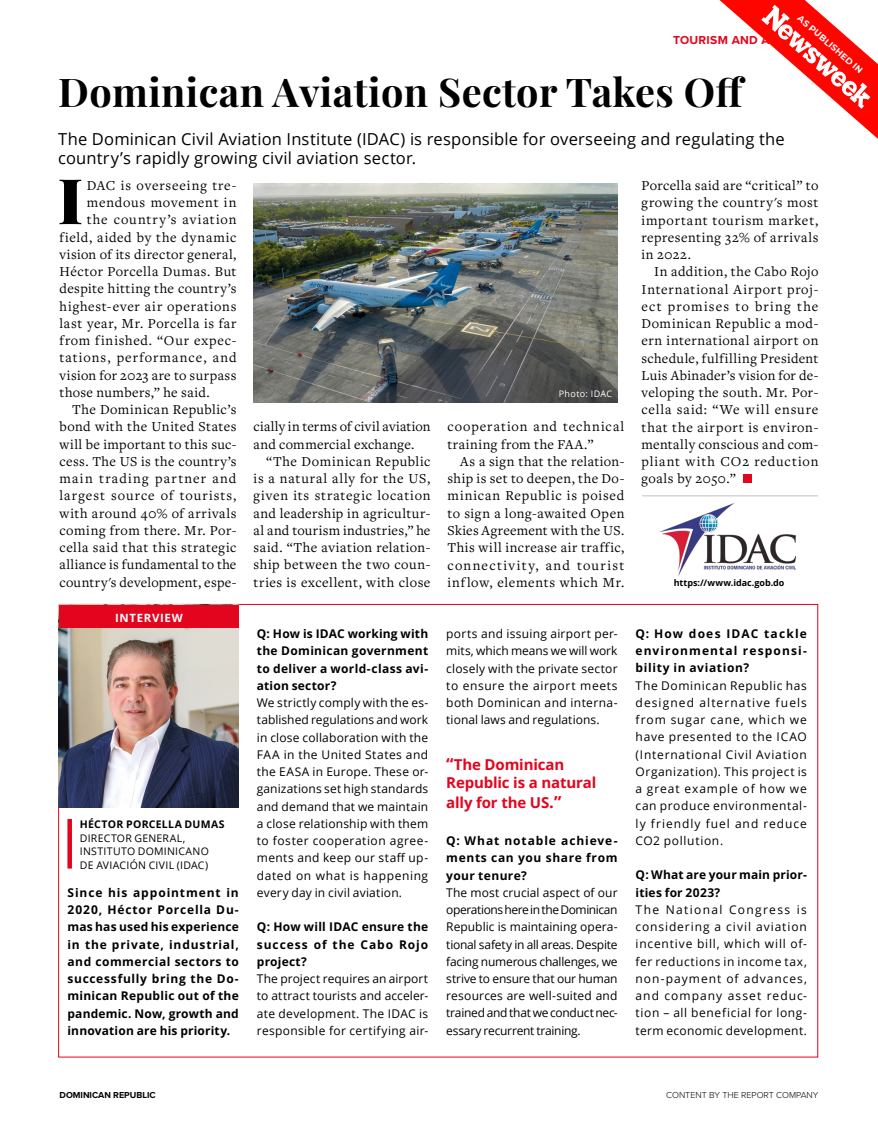
<style>
.page{position:relative;width:878px;height:1134px;background:#fff}
.page>*{position:absolute;margin:0;border:0;box-sizing:border-box;transform-origin:0 0}
.t1{font:900 62.85px "Playfair Display";color:#000}
.t2{font:700 39.6px "Playfair Display";letter-spacing:.01em;color:#000}
.t3{font:16.5px/19.5px "Open Sans";letter-spacing:.01em;color:#000}
.t4{font:700 15px/18px "Open Sans";letter-spacing:-.01em;color:#e3051e}
.t5{font:14.25px/17.2px "Freight Text Pro";letter-spacing:.045em;color:#000;text-align:justify}
.t6{font:14.25px "Freight Text Pro";letter-spacing:.025em;color:#000}
.t7{font:14.25px/17.2px "Freight Text Pro";letter-spacing:.02em;color:#000}
.t8{font:14.25px "Freight Text Pro";letter-spacing:.01em;color:#000}
.t9{font:14.25px "Freight Text Pro";letter-spacing:.07em;color:#000}
.t10{font:14.25px "Freight Text Pro";letter-spacing:.075em;color:#000}
.t11{font:14.25px "Freight Text Pro";letter-spacing:.085em;color:#000}
.t12{font:14.25px "Freight Text Pro";letter-spacing:.065em;color:#000}
.t13{font:12px/17.2px "Open Sans";letter-spacing:.03em;color:#000;text-align:justify}
.t14{font:700 12px/17.2px "Open Sans";letter-spacing:.03em;color:#000;text-align:justify}
.t15{font:700 12px "Proxima Nova";letter-spacing:.025em;color:#e3051e}
.t16{font:700 11.4px "Open Sans";letter-spacing:.06em;color:#fff}
.t17{font:10.5px/13.5px "Open Sans";letter-spacing:.025em;color:#000}
.t18{font:700 10.5px "Open Sans";letter-spacing:.025em;color:#000}
.t19{font:300 9px "Proxima Nova";color:#000}
.t20{font:700 9px "Open Sans";letter-spacing:-.005em;color:#000}
.t21{font:700 9px "Proxima Nova";color:#000}
.t22{font:9px "Open Sans";letter-spacing:.04em;color:#fff}
.t23{font:700 8.7px "Montserrat";color:#fff}
.s1{font-size:16.5px}
</style>
<div class="page">
<div style="left:742px;top:474px;width:9px;height:9px;background:#e3051e"></div>
<img style="left:59px;top:628px;width:180px;height:180px">
<div style="left:67px;top:819px;width:5px;height:50px;background:#e3051e"></div>
<div style="left:59px;top:605px;width:180px;height:23px;background:#e3051e"></div>
<img style="left:254px;top:184px;width:363px;height:219px">
<hr style="left:642px;top:495px;width:176px;height:1px;background:#c0c2c1">
<img style="left:643px;top:496px;width:168px;height:81px">
<svg style="left:719px;top:0;width:159px;height:139px"></svg>
<p class="t23" style="left:802px;top:12px;width:85px;rotate:41deg">AS PUBLISHED IN</p>
<p class="t15" style="left:673px;top:31px;width:147px">TOURISM AND AVIATION</p>
<h2 class="t2" style="left:58px;top:61px;width:688px">Dominican Aviation Sector Takes Off</h2>
<h3 class="t3" style="left:58px;top:129px;width:728px">The Dominican Civil Aviation Institute (IDAC) is responsible for overseeing and regulating the country’s rapidly growing civil aviation sector.</h3>
<h1 class="t1" style="left:58px;top:151px;width:27px">I</h1>
<p class="t5" style="left:87px;top:176px;width:151px">DAC is overseeing tre-</p>
<p class="t5" style="left:87px;top:193px;width:151px">mendous movement in</p>
<p class="t12" style="left:87px;top:210px;width:151px">the country’s aviation</p>
<p class="t5" style="left:60px;top:228px;width:178px">field, aided by the dynamic</p>
<p class="t6" style="left:60px;top:245px;width:178px">vision of its director general,</p>
<p class="t5" style="left:60px;top:262px;width:178px">Héctor Porcella Dumas. But</p>
<p class="t5" style="left:60px;top:280px;width:178px">despite hitting the country’s</p>
<p class="t5" style="left:60px;top:297px;width:178px">highest-ever air operations</p>
<p class="t5" style="left:60px;top:314px;width:178px">last year, Mr. Porcella is far</p>
<p class="t5" style="left:60px;top:331px;width:178px">from finished. “Our expec-</p>
<p class="t10" style="left:60px;top:348px;width:178px">tations, performance, and</p>
<p class="t6" style="left:60px;top:366px;width:178px">vision for 2023 are to surpass</p>
<p class="t6" style="left:60px;top:383px;width:152px">those numbers,” he said.</p>
<p class="t5" style="left:72px;top:400px;width:166px">The Dominican Republic’s</p>
<p class="t5" style="left:60px;top:418px;width:178px">bond with the United States</p>
<p class="t6" style="left:60px;top:435px;width:178px">will be important to this suc-</p>
<p class="t6" style="left:60px;top:452px;width:178px">cess. The US is the country’s</p>
<p class="t11" style="left:60px;top:469px;width:178px">main trading partner and</p>
<p class="t9" style="left:60px;top:486px;width:178px">largest source of tourists,</p>
<p class="t5" style="left:60px;top:504px;width:178px">with around 40% of arrivals</p>
<p class="t5" style="left:60px;top:521px;width:178px">coming from there. Mr. Por-</p>
<p class="t5" style="left:60px;top:538px;width:178px">cella said that this strategic</p>
<p class="t7" style="left:60px;top:556px;width:178px">alliance is fundamental to the</p>
<p class="t8" style="left:60px;top:573px;width:178px">country's development, espe-</p>
<p class="t16" style="left:115px;top:610px;width:69px">INTERVIEW</p>
<p class="t18" style="left:80px;top:817px;width:146px">HÉCTOR PORCELLA DUMAS</p>
<p class="t17" style="left:80px;top:831px;width:131px">DIRECTOR GENERAL,<br>INSTITUTO DOMINICANO<br>DE AVIACIÓN CIVIL (IDAC)</p>
<p class="t14" style="left:67px;top:884px;width:173px">Since his appointment in 2020, Héctor Porcella Du&shy;mas has used his experience in the private, industrial, and commercial sectors to successfully bring the Do&shy;minican Republic out of the pandemic. Now, growth and innovation are his priority.</p>
<p class="t7" style="left:253px;top:418px;width:178px">cially in terms of civil aviation and commercial exchange.</p>
<p class="t5" style="left:253px;top:452px;width:178px;text-indent:13px">“The Dominican Republic is a natural ally for the US, given its strategic location and leadership in agricultur&shy;al and tourism industries,” he said. “The aviation relation&shy;ship between the two coun&shy;tries is excellent, with close</p>
<p class="t14" style="left:257px;top:625px;width:173px">Q: How is IDAC working with the Dominican government to deliver a world-class avi&shy;ation sector?</p>
<p class="t13" style="left:257px;top:694px;width:173px">We strictly comply with the es&shy;tablished regulations and work in close collaboration with the FAA in the United States and the EASA in Europe. These or&shy;ganizations set high standards and demand that we maintain a close relationship with them to foster cooperation agree&shy;ments and keep our staff up&shy;dated on what is happening every day in civil aviation.</p>
<p class="t14" style="left:257px;top:918px;width:173px">Q: How will IDAC ensure the success of the Cabo Rojo project?</p>
<p class="t13" style="left:257px;top:970px;width:173px">The project requires an airport to attract tourists and acceler&shy;ate development. The IDAC is responsible for certifying air-</p>
<p class="t22" style="left:559px;top:388px;width:55px">Photo: IDAC</p>
<p class="t5" style="left:447px;top:418px;width:178px">cooperation and technical training from the FAA.”</p>
<p class="t5" style="left:447px;top:452px;width:178px;text-indent:13px">As a sign that the relation&shy;ship is set to deepen, the Do&shy;minican Republic is poised to sign a long-awaited Open Skies Agreement with the US.<br>This will increase air traffic, connectivity, and tourist inflow, elements which Mr.</p>
<p class="t5" style="left:641px;top:176px;width:178px">Porcella said are “critical” to growing the country's most important tourism market, representing 32% of arrivals in 2022.</p>
<p class="t5" style="left:641px;top:263px;width:178px;text-indent:13px">In addition, the Cabo Rojo International Airport proj&shy;ect promises to bring the Dominican Republic a mod&shy;ern international airport on schedule, fulfilling President Luis Abinader’s vision for de&shy;veloping the south. Mr. Por&shy;cella said: “We will ensure that the airport is environ&shy;mentally conscious and com&shy;pliant with CO2 reduction goals by 2050.”</p>
<p class="t20" style="left:673px;top:576px;width:112px">https://www.idac.gob.do</p>
<p class="t13" style="left:446px;top:625px;width:173px">ports and issuing airport per&shy;mits, which means we will work closely with the private sector to ensure the airport meets both Dominican and interna&shy;tional laws and regulations.</p>
<p class="t4" style="left:446px;top:755px;width:151px"><span class="s1">“</span>The Dominican<br>Republic is a natural</p>
<p class="t4" style="left:446px;top:793px;width:117px">ally for the US<span class="s1">.”</span></p>
<p class="t14" style="left:446px;top:832px;width:173px">Q: What notable achieve&shy;ments can you share from your tenure?</p>
<p class="t13" style="left:446px;top:883px;width:173px">The most crucial aspect of our operations here in the Dominican Republic is maintaining opera&shy;tional safety in all areas. Despite facing numerous challenges, we strive to ensure that our human resources are well-suited and trained and that we conduct nec&shy;essary recurrent training.</p>
<p class="t14" style="left:635px;top:625px;width:173px">Q: How does IDAC tackle environmental responsi&shy;bility in aviation?</p>
<p class="t13" style="left:635px;top:676px;width:173px">The Dominican Republic has designed alternative fuels from sugar cane, which we have presented to the ICAO (International Civil Aviation Organization). This project is a great example of how we can produce environmental&shy;ly friendly fuel and reduce CO2 pollution.</p>
<p class="t14" style="left:635px;top:866px;width:173px">Q: What are your main prior&shy;ities for 2023?</p>
<p class="t13" style="left:635px;top:901px;width:173px">The National Congress is considering a civil aviation incentive bill, which will of&shy;fer reductions in income tax, non-payment of advances, and company asset reduc&shy;tion – all beneficial for long&shy;term economic development.</p>
<p class="t21" style="left:60px;top:1088px;width:98px">DOMINICAN REPUBLIC</p>
<p class="t19" style="left:666px;top:1088px;width:154px">CONTENT BY THE REPORT COMPANY</p>
</div>
